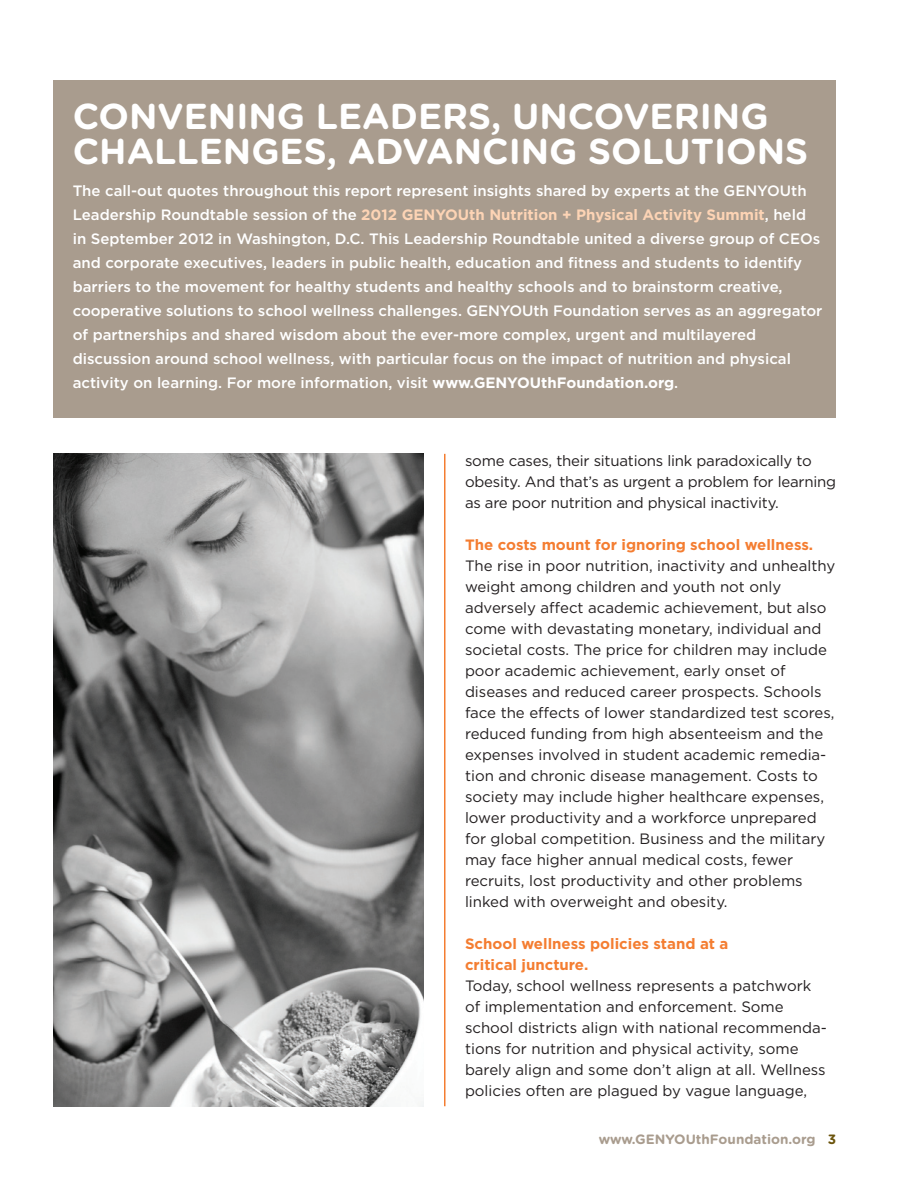
<style>
.page{position:relative;width:918px;height:1188px;background:#fff}
.page>*{position:absolute;margin:0;border:0;box-sizing:border-box;transform-origin:0 0}
.t1{font:700 36px/34.5px "Gotham Rounded";color:#fff}
.t2{font:15px/21px "Gotham";color:#231f20}
.t3{font:500 15px/24px "Gotham";color:#fff}
.t4{font:700 15px/21px "Gotham";color:#f47d31}
.t5{font:700 13.5px "Gotham Rounded";color:#a99c8e}
.s1{font-weight:700;color:#fdd4b5}
.s2{font-weight:700}
.s3{color:#6b540c}
</style>
<div class="page">
<hr style="left:444px;top:454px;width:2px;height:652px;background:#f47d31">
<div style="left:53px;top:80px;width:783px;height:338px;background:#a99c8e"></div>
<img style="left:53px;top:454px;width:371px;height:652px">
<h1 class="t1" style="left:73px;top:99px;width:737px">CONVENING LEADERS, UNCOVERING<br>CHALLENGES, ADVANCING SOLUTIONS</h1>
<p class="t3" style="left:73px;top:180px;width:751px">The call-out quotes throughout this report represent insights shared by experts at the GENYOUth Leadership Roundtable session of the <span class="s1">2012 GENYOUth Nutrition + Physical Activity Summit</span>, held in September 2012 in Washington, D.C. This Leadership Roundtable united a diverse group of CEOs and corporate executives, leaders in public health, education and fitness and students to identify barriers to the movement for healthy students and healthy schools and to brainstorm creative, cooperative solutions to school wellness challenges. GENYOUth Foundation serves as an aggregator of partnerships and shared wisdom about the ever-more complex, urgent and multilayered discussion around school wellness, with particular focus on the impact of nutrition and physical activity on learning. For more information, visit <span class="s2">www.GENYOUthFoundation.org</span>.</p>
<p class="t2" style="left:465px;top:451px;width:373px">some cases, their situations link paradoxically to obesity. And that’s as urgent a problem for learning as are poor nutrition and physical inactivity.</p>
<p class="t4" style="left:465px;top:534px;width:350px">The costs mount for ignoring school wellness.</p>
<p class="t2" style="left:465px;top:556px;width:372px">The rise in poor nutrition, inactivity and unhealthy weight among children and youth not only adversely affect academic achievement, but also come with devastating monetary, individual and societal costs. The price for children may include poor academic achievement, early onset of diseases and reduced career prospects. Schools face the effects of lower standardized test scores, reduced funding from high absenteeism and the expenses involved in student academic remedia&shy;tion and chronic disease management. Costs to society may include higher healthcare expenses, lower productivity and a workforce unprepared for global competition. Business and the military may face higher annual medical costs, fewer recruits, lost productivity and other problems linked with overweight and obesity.</p>
<p class="t4" style="left:465px;top:933px;width:265px">School wellness policies stand at a critical juncture.</p>
<p class="t2" style="left:465px;top:976px;width:363px">Today, school wellness represents a patchwork of implementation and enforcement. Some school districts align with national recommenda&shy;tions for nutrition and physical activity, some barely align and some don’t align at all. Wellness policies often are plagued by vague language,</p>
<p class="t5" style="left:599px;top:1131px;width:239px">www.GENYOUthFoundation.org <span class="s3">3</span></p>
</div>
